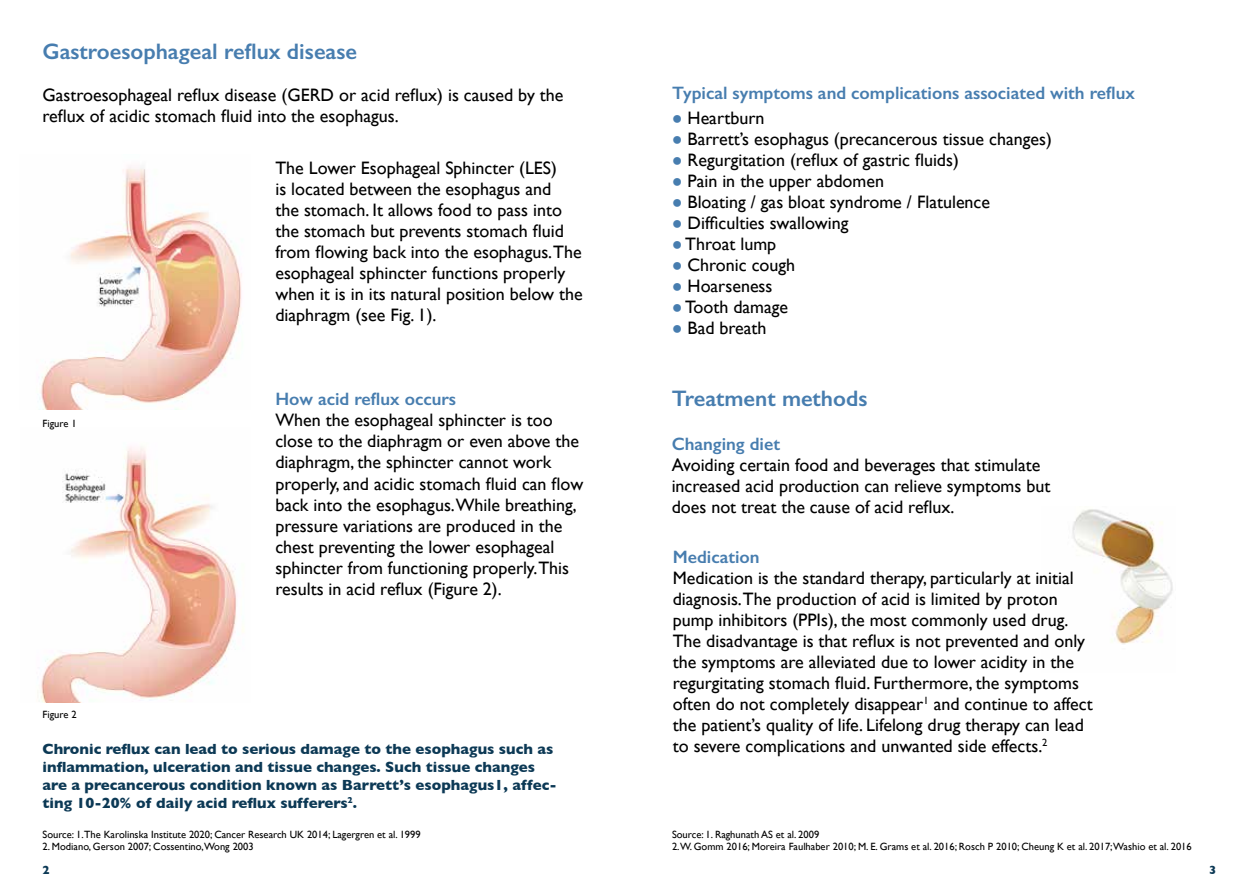
<style>
.page{position:relative;width:1259px;height:893px;background:#fff}
.page>*{position:absolute;margin:0;border:0;box-sizing:border-box;transform-origin:0 0}
.t1{font:600 22.5px "Gill Sans";color:#477daf}
.t2{font:18px/21px "Gill Sans";color:#000}
.t3{font:600 18px "Gill Sans";color:#477daf}
.t4{font:700 15px/18px "Gill Sans";color:#0c3955}
.t5{font:700 12px "Gill Sans";color:#0c3955}
.t6{font:10.5px/12px "Gill Sans";color:#000}
.s1{font-family:"Arial";font-weight:700;color:#477daf}
</style>
<div class="page">
<img style="left:1072px;top:509px;width:101px;height:135px">
<img style="left:39px;top:166px;width:203px;height:243px">
<img style="left:37px;top:447px;width:207px;height:255px">
<p class="t1" style="left:43px;top:38px;width:316px">Gastroesophageal reflux disease</p>
<p class="t2" style="left:43px;top:84px;width:522px">Gastroesophageal reflux disease (GERD or acid reflux) is caused by the reflux of acidic stomach fluid into the esophagus.</p>
<p class="t6" style="left:43px;top:417px;width:36px">Figure 1</p>
<p class="t6" style="left:43px;top:709px;width:36px">Figure 2</p>
<p class="t2" style="left:275px;top:158px;width:309px">The Lower Esophageal Sphincter (LES)<br>is located between the esophagus and<br>the stomach. It allows food to pass into the stomach but prevents stomach fluid from flowing back into the esophagus.The esophageal sphincter functions properly when it is in its natural position below the diaphragm (see Fig. 1).</p>
<p class="t3" style="left:275px;top:388px;width:182px">How acid reflux occurs</p>
<p class="t2" style="left:275px;top:410px;width:309px">When the esophageal sphincter is too close to the diaphragm or even above the diaphragm, the sphincter cannot work properly, and acidic stomach fluid can flow back into the esophagus.While breathing, pressure variations are produced in the chest preventing the lower esophageal sphincter from functioning properly.This results in acid reflux (Figure 2).</p>
<p class="t4" style="left:43px;top:740px;width:516px">Chronic reflux can lead to serious damage to the esophagus such as inflammation, ulceration and tissue changes. Such tissue changes are a precancerous condition known as Barrett’s esophagus1, affec&shy;ting 10-20% of daily acid reflux sufferers<sup>2</sup>.</p>
<p class="t6" style="left:43px;top:828px;width:380px">Source: 1.The Karolinska Institute 2020; Cancer Research UK 2014; Lagergren et al. 1999</p>
<p class="t6" style="left:43px;top:840px;width:213px">2. Modiano, Gerson 2007; Cossentino,Wong 2003</p>
<p class="t5" style="left:43px;top:860px;width:9px">2</p>
<p class="t3" style="left:672px;top:82px;width:464px">Typical symptoms and complications associated with reflux</p>
<p class="t2" style="left:671px;top:107px;width:94px"><span class="s1">●</span> Heartburn</p>
<p class="t2" style="left:671px;top:128px;width:382px"><span class="s1">●</span> Barrett’s esophagus (precancerous tissue changes)</p>
<p class="t2" style="left:671px;top:149px;width:289px"><span class="s1">●</span> Regurgitation (reflux of gastric fluids)</p>
<p class="t2" style="left:671px;top:170px;width:214px"><span class="s1">●</span> Pain in the upper abdomen</p>
<p class="t2" style="left:671px;top:191px;width:320px"><span class="s1">●</span> Bloating / gas bloat syndrome / Flatulence</p>
<p class="t2" style="left:671px;top:212px;width:178px"><span class="s1">●</span> Difficulties swallowing</p>
<p class="t2" style="left:671px;top:233px;width:106px"><span class="s1">●</span> Throat lump</p>
<p class="t2" style="left:671px;top:254px;width:125px"><span class="s1">●</span> Chronic cough</p>
<p class="t2" style="left:671px;top:275px;width:102px"><span class="s1">●</span> Hoarseness</p>
<p class="t2" style="left:671px;top:296px;width:118px"><span class="s1">●</span> Tooth damage</p>
<p class="t2" style="left:671px;top:317px;width:96px"><span class="s1">●</span> Bad breath</p>
<p class="t1" style="left:671px;top:385px;width:197px">Treatment methods</p>
<p class="t3" style="left:671px;top:433px;width:110px">Changing diet</p>
<p class="t2" style="left:671px;top:454px;width:380px">Avoiding certain food and beverages that stimulate increased acid production can relieve symptoms but does not treat the cause of acid reflux.</p>
<p class="t3" style="left:673px;top:546px;width:88px">Medication</p>
<p class="t2" style="left:673px;top:567px;width:421px">Medication is the standard therapy, particularly at initial diagnosis.The production of acid is limited by proton pump inhibitors (PPIs), the most commonly used drug.<br>The disadvantage is that reflux is not prevented and only the symptoms are alleviated due to lower acidity in the regurgitating stomach fluid. Furthermore, the symptoms often do not completely disappear<sup>1</sup> and continue to affect the patient’s quality of life. Lifelong drug therapy can lead to severe complications and unwanted side effects.<sup>2</sup></p>
<p class="t6" style="left:672px;top:828px;width:521px">Source: 1. Raghunath AS et al. 2009<br>2.W. Gomm 2016; Moreira Faulhaber 2010; M. E. Grams et al. 2016; Rosch P 2010; Cheung K et al. 2017;Washio et al. 2016</p>
<p class="t5" style="left:1209px;top:860px;width:9px">3</p>
</div>
